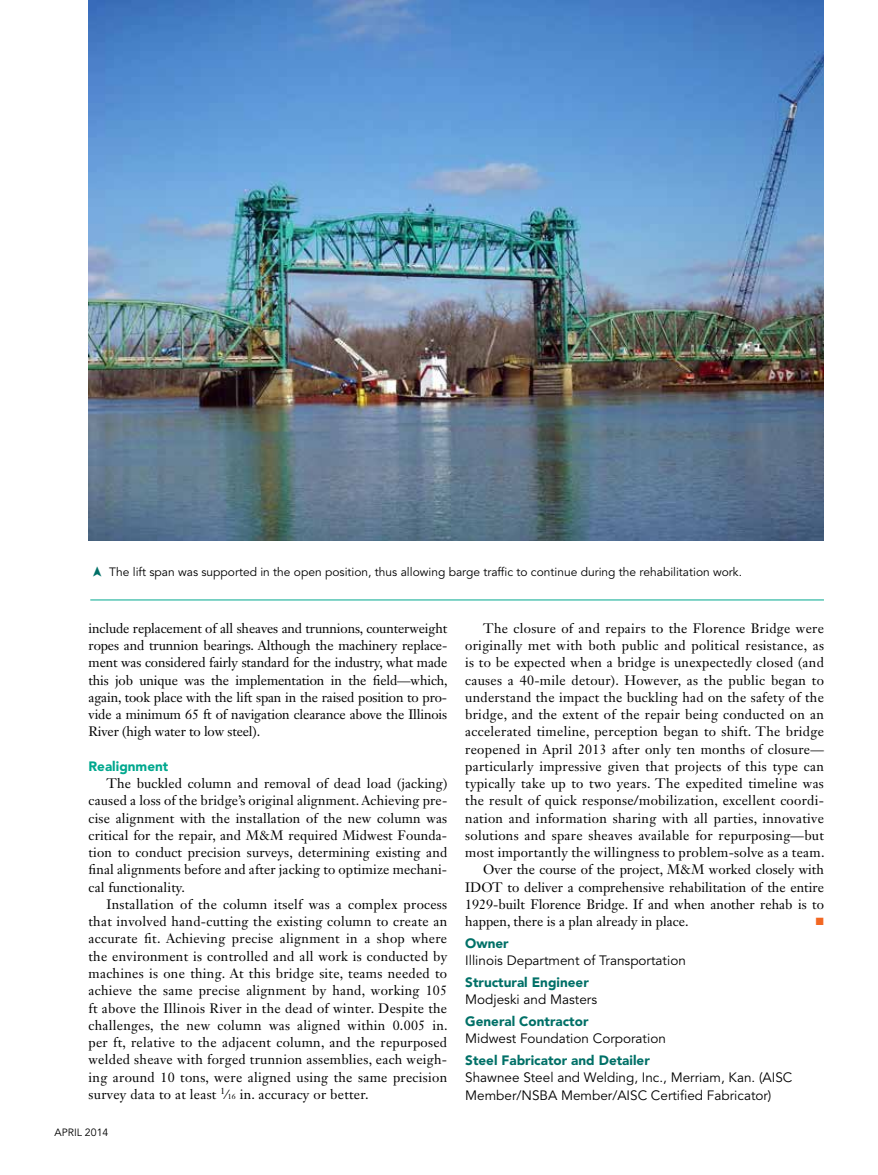
<style>
.page{position:relative;width:878px;height:1175px;background:#fff}
.page>*{position:absolute;margin:0;border:0;box-sizing:border-box;transform-origin:0 0}
.t1{font:13.5px/17.2px "Janson Text LT Std";letter-spacing:.02em;color:#000;text-align:justify}
.t2{font:13.5px "Janson Text LT Std";color:#000}
.t3{font:13.5px/17.2px "Avenir LT Std";color:#000}
.t4{font:900 13.5px "Avenir LT Std";color:#007067}
.t5{font:900 13.5px "Avenir LT Std";color:#00a88e}
.t6{font:12px "Avenir LT Std";color:#000}
.t7{font:10.5px "Avenir LT Std";color:#000}
.t8{font:10.5px "Zapf Dingbats";color:#f26722}
.s1{font-size:7.5px}
</style>
<div class="page">
<img style="left:88px;top:0;width:736px;height:540px">
<hr style="left:90px;top:599px;width:733px;height:1px;background:#00a88e">
<p class="t6" style="left:109px;top:565px;width:634px">The lift span was supported in the open position, thus allowing barge traffic to continue during the rehabilitation work.</p>
<p class="t1" style="left:88px;top:619px;width:360px">include replacement of all sheaves and trunnions, counterweight ropes and trunnion bearings. Although the machinery replace&shy;ment was considered fairly standard for the industry, what made this job unique was the implementation in the field—which, again, took place with the lift span in the raised position to pro&shy;vide a minimum 65 ft of navigation clearance above the Illinois River (high water to low steel).</p>
<p class="t5" style="left:88px;top:758px;width:81px">Realignment</p>
<p class="t1" style="left:88px;top:774px;width:360px;text-indent:18px">The buckled column and removal of dead load (jacking) caused a loss of the bridge’s original alignment. Achieving pre&shy;cise alignment with the installation of the new column was critical for the repair, and M&amp;M required Midwest Founda&shy;tion to conduct precision surveys, determining existing and final alignments before and after jacking to optimize mechani&shy;cal functionality.</p>
<p class="t1" style="left:88px;top:895px;width:361px;text-indent:18px">Installation of the column itself was a complex process that involved hand-cutting the existing column to create an accurate fit. Achieving precise alignment in a shop where the environment is controlled and all work is conducted by machines is one thing. At this bridge site, teams needed to achieve the same precise alignment by hand, working 105 ft above the Illinois River in the dead of winter. Despite the challenges, the new column was aligned within 0.005 in. per ft, relative to the adjacent column, and the repurposed welded sheave with forged trunnion assemblies, each weigh&shy;ing around 10 tons, were aligned using the same precision survey data to at least <sup>1</sup>⁄<span class="s1">16</span> in. accuracy or better.</p>
<p class="t7" style="left:55px;top:1126px;width:55px">april 2014</p>
<p class="t1" style="left:483px;top:619px;width:342px">The closure of and repairs to the Florence Bridge were</p>
<p class="t1" style="left:465px;top:636px;width:360px">originally met with both public and political resistance, as</p>
<p class="t1" style="left:465px;top:654px;width:360px">is to be expected when a bridge is unexpectedly closed (and</p>
<p class="t1" style="left:465px;top:671px;width:360px">causes a 40-mile detour). However, as the public began to</p>
<p class="t1" style="left:465px;top:688px;width:360px">understand the impact the buckling had on the safety of the</p>
<p class="t1" style="left:465px;top:705px;width:360px">bridge, and the extent of the repair being conducted on an</p>
<p class="t1" style="left:465px;top:723px;width:360px">accelerated timeline, perception began to shift. The bridge</p>
<p class="t1" style="left:465px;top:740px;width:360px">reopened in April 2013 after only ten months of closure—</p>
<p class="t1" style="left:465px;top:757px;width:360px">particularly impressive given that projects of this type can</p>
<p class="t1" style="left:465px;top:774px;width:360px">typically take up to two years. The expedited timeline was</p>
<p class="t1" style="left:465px;top:792px;width:360px">the result of quick response/mobilization, excellent coordi-</p>
<p class="t1" style="left:465px;top:809px;width:360px">nation and information sharing with all parties, innovative</p>
<p class="t1" style="left:465px;top:826px;width:360px">solutions and spare sheaves available for repurposing—but</p>
<p class="t1" style="left:465px;top:843px;width:361px">most importantly the willingness to problem-solve as a team.</p>
<p class="t2" style="left:483px;top:861px;width:342px">Over the course of the project, M&amp;M worked closely with</p>
<p class="t2" style="left:465px;top:878px;width:360px">IDOT to deliver a comprehensive rehabilitation of the entire</p>
<p class="t2" style="left:465px;top:895px;width:360px">1929-built Florence Bridge. If and when another rehab is to</p>
<p class="t2" style="left:465px;top:913px;width:225px">happen, there is a plan already in place.</p>
<p class="t8" style="left:816px;top:916px;width:9px">■</p>
<p class="t4" style="left:465px;top:935px;width:45px">Owner</p>
<p class="t3" style="left:465px;top:952px;width:222px">I llinois Department of Transportation</p>
<p class="t4" style="left:465px;top:974px;width:125px">Structural Engineer</p>
<p class="t3" style="left:465px;top:991px;width:133px">M odjeski and M asters</p>
<p class="t4" style="left:465px;top:1013px;width:125px">General Contractor</p>
<p class="t3" style="left:465px;top:1030px;width:202px">M idwest Foundation Corporation</p>
<p class="t4" style="left:465px;top:1052px;width:186px">Steel Fabricator and Detailer</p>
<p class="t3" style="left:465px;top:1069px;width:328px">Shawnee Steel and Welding, I nc., Merriam, Kan. (AISC<br>M ember/NSBA M ember/AISC Certified Fabricator)</p>
</div>
